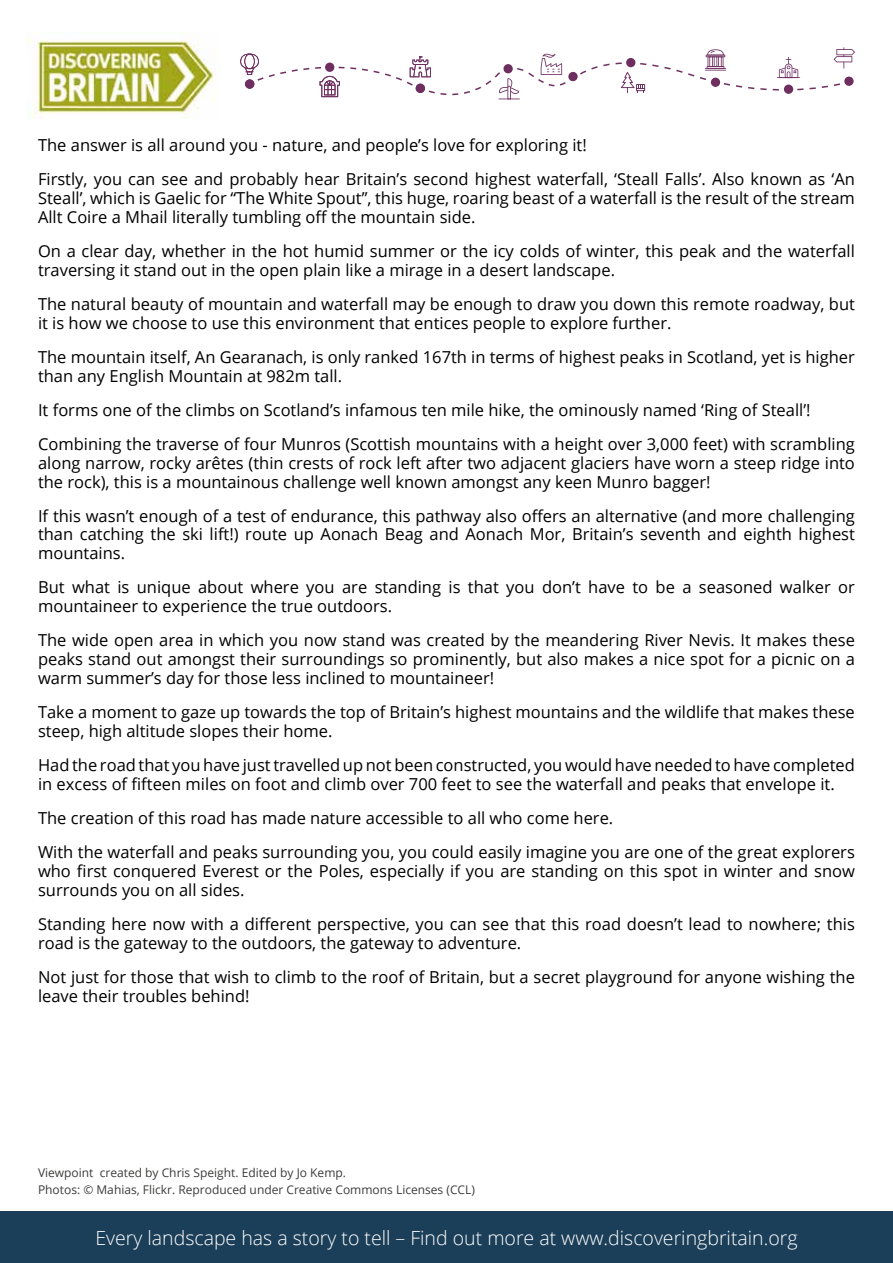
<style>
.page{position:relative;width:893px;height:1263px;background:#fff}
.page>*{position:absolute;margin:0;border:0;box-sizing:border-box;transform-origin:0 0}
.t1{font:300 19.5px "Open Sans";color:#fff}
.t2{font:16.5px/18.9px "Open Sans";color:#000}
.t3{font:12px/16.5px "Open Sans";color:#3c3c3b}
</style>
<div class="page">
<div style="left:0;top:1212px;width:893px;height:51px;background:#1c3f59"></div>
<svg style="left:240px;top:47px;width:615px;height:53px"></svg>
<img style="left:26px;top:33px;width:190px;height:86px">
<p class="t2" style="left:38px;top:127px;width:818px;line-height:33.9px">The answer is all around you - nature, and people’s love for exploring it!<br>Firstly, you can see and probably hear Britain’s second highest waterfall, ‘Steall Falls’. Also known as ‘An</p>
<p class="t2" style="left:38px;top:188px;width:818px">Steall’, which is Gaelic for “The White Spout”, this huge, roaring beast of a waterfall is the result of the stream<br>Allt Coire a Mhail literally tumbling off the mountain side.</p>
<p class="t2" style="left:38px;top:241px;width:818px">On a clear day, whether in the hot humid summer or the icy colds of winter, this peak and the waterfall traversing it stand out in the open plain like a mirage in a desert landscape.</p>
<p class="t2" style="left:38px;top:294px;width:818px">The natural beauty of mountain and waterfall may be enough to draw you down this remote roadway, but it is how we choose to use this environment that entices people to explore further.</p>
<p class="t2" style="left:38px;top:347px;width:818px">The mountain itself, An Gearanach, is only ranked 167th in terms of highest peaks in Scotland, yet is higher than any English Mountain at 982m tall.</p>
<p class="t2" style="left:38px;top:392px;width:818px;line-height:33.9px">It forms one of the climbs on Scotland’s infamous ten mile hike, the ominously named ‘Ring of Steall’!<br>Combining the traverse of four Munros (Scottish mountains with a height over 3,000 feet) with scrambling</p>
<p class="t2" style="left:38px;top:453px;width:818px">along narrow, rocky arêtes (thin crests of rock left after two adjacent glaciers have worn a steep ridge into the rock), this is a mountainous challenge well known amongst any keen Munro bagger!</p>
<p class="t2" style="left:38px;top:506px;width:818px;text-align:justify">If this wasn’t enough of a test of endurance, this pathway also offers an alternative (and more challenging than catching the ski lift!) route up Aonach Beag and Aonach Mor, Britain’s seventh and eighth highest mountains.</p>
<p class="t2" style="left:38px;top:578px;width:818px">But what is unique about where you are standing is that you don’t have to be a seasoned walker or mountaineer to experience the true outdoors.</p>
<p class="t2" style="left:38px;top:630px;width:818px;text-align:justify">The wide open area in which you now stand was created by the meandering River Nevis. It makes these peaks stand out amongst their surroundings so prominently, but also makes a nice spot for a picnic on a warm summer’s day for those less inclined to mountaineer!</p>
<p class="t2" style="left:38px;top:702px;width:818px">Take a moment to gaze up towards the top of Britain’s highest mountains and the wildlife that makes these steep, high altitude slopes their home.</p>
<p class="t2" style="left:38px;top:755px;width:818px">Had the road that you have just travelled up not been constructed, you would have needed to have completed in excess of fifteen miles on foot and climb over 700 feet to see the waterfall and peaks that envelope it.</p>
<p class="t2" style="left:38px;top:801px;width:818px;line-height:33.9px">The creation of this road has made nature accessible to all who come here.<br>With the waterfall and peaks surrounding you, you could easily imagine you are one of the great explorers</p>
<p class="t2" style="left:38px;top:861px;width:818px">who first conquered Everest or the Poles, especially if you are standing on this spot in winter and snow surrounds you on all sides.</p>
<p class="t2" style="left:38px;top:914px;width:818px">Standing here now with a different perspective, you can see that this road doesn’t lead to nowhere; this road is the gateway to the outdoors, the gateway to adventure.</p>
<p class="t2" style="left:38px;top:967px;width:818px">Not just for those that wish to climb to the roof of Britain, but a secret playground for anyone wishing the leave their troubles behind!</p>
<p class="t3" style="left:38px;top:1164px;width:438px">Viewpoint created by Chris Speight. Edited by Jo Kemp.<br>Photos: © Mahias, Flickr. Reproduced under Creative Commons Licenses (CCL)</p>
<p class="t1" style="left:95px;top:1224px;width:704px">Every landscape has a story to tell – Find out more at www.discoveringbritain.org</p>
</div>
